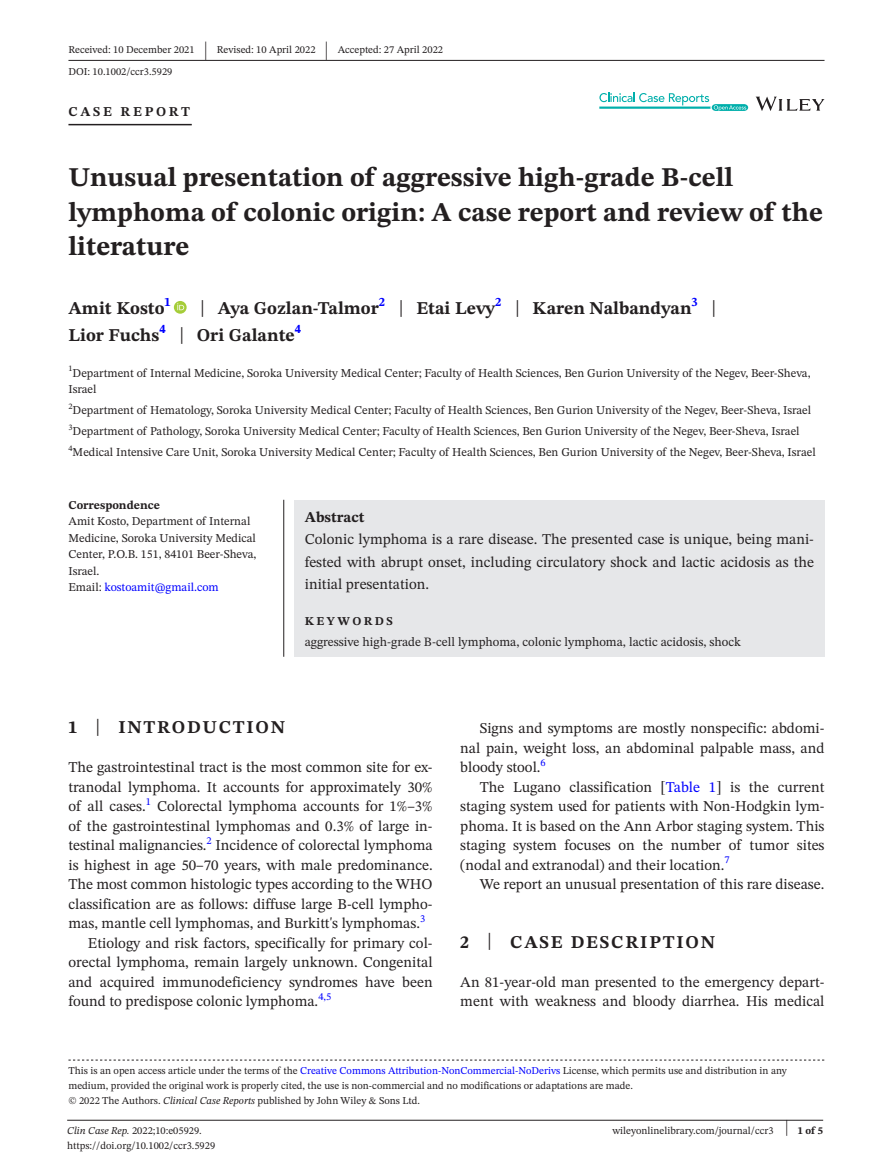
<style>
.page{position:relative;width:893px;height:1174px;background:#fff}
.page>*{position:absolute;margin:0;border:0;box-sizing:border-box;transform-origin:0 0}
.t1{font:700 27px/34.5px "STIX Two Text";color:#231f20}
.t2{font:25.65px "STIX Two Text";color:#231f20;scale:.49 1}
.t3{font:700 18px/27px "STIX Two Text";color:#231f20}
.t4{font:700 18px "STIX Two Text";letter-spacing:.1em;color:#231f20}
.t5{font:15px/19.5px "STIX Two Text";color:#231f20;text-align:justify}
.t6{font:700 15px "STIX Two Text";color:#231f20}
.t7{font:700 13.5px "STIX Two Text";letter-spacing:.2em;color:#231f20}
.t8{font:12.75px "STIX Two Text";color:#231f20}
.t9{font:12px/16.5px "STIX Two Text";color:#231f20}
.t10{font:700 12px "STIX Two Text";color:#231f20}
.t11{font:700 12px "STIX Two Text";letter-spacing:.2em;color:#231f20}
.t12{font:10.5px/15px "STIX Two Text";color:#231f20}
.t13{font:10.5px "STIX Two Text";color:#00f}
.t14{font:700 10.5px "STIX Two Text";color:#231f20}
.t15{font:8.4px "STIX Two Text";color:#231f20}
.s1{font-weight:400;font-size:23.4px}
.s2{color:#00f}
.s3{font-weight:400;font-size:23.7px}
.s4{font-style:italic}
.s5{font-weight:400;font-size:22.2px}
</style>
<div class="page">
<hr style="left:67px;top:1119px;width:756px;height:1px;background:#231f20">
<svg style="left:756px;top:97px;width:68px;height:14px"></svg>
<svg style="left:599px;top:93px;width:149px;height:18px"></svg>
<hr style="left:68px;top:60px;width:756px;height:1px;background:#231f20">
<hr style="left:68px;top:124px;width:124px;height:1px;background:#231f20">
<svg style="left:174px;top:301px;width:13px;height:13px"></svg>
<svg style="left:177px;top:303px;width:7px;height:7px"></svg>
<svg style="left:68px;top:1059px;width:756px;height:1px"></svg>
<div style="left:294px;top:500px;width:530px;height:157px;background:#e6e7e9"></div>
<hr style="left:283px;top:500px;width:1px;height:157px;background:#231f20">
<p class="t12" style="left:68px;top:42px;width:128px">Received: 10 December 2021</p>
<h2 class="t2" style="left:204px;top:32px;width:8px">|</h2>
<p class="t12" style="left:217px;top:42px;width:100px">Revised: 10 April 2022</p>
<h2 class="t2" style="left:325px;top:32px;width:8px">|</h2>
<p class="t12" style="left:338px;top:42px;width:107px">Accepted: 27 April 2022</p>
<p class="t12" style="left:68px;top:64px;width:105px">DOI: 10.1002/ccr3.5929</p>
<p class="t7" style="left:68px;top:101px;width:123px">CASE REPORT</p>
<h1 class="t1" style="left:68px;top:161px;width:756px">Unusual presentation of aggressive high-grade B-cell lymphoma of colonic origin: A case report and review of the literature</h1>
<p class="t3" style="left:68px;top:295px;width:649px;text-indent:132px"><span class="s1">|</span> Aya Gozlan-Talmor<sup>2</sup> <span class="s1">|</span> Etai Levy<sup>2</sup> <span class="s1">|</span> Karen Nalbandyan<sup>3</sup> <span class="s1">|<br></span>Lior Fuchs<sup>4</sup> <span class="s1">|</span> Ori Galante<sup>4</sup></p>
<p class="t9" style="left:68px;top:364px;width:744px"><sup>1</sup>Department of Internal Medicine, Soroka University Medical Center; Faculty of Health Sciences, Ben Gurion University of the Negev, Beer-Sheva,<br>Israel</p>
<p class="t15" style="left:68px;top:400px;width:6px">2</p>
<p class="t9" style="left:73px;top:402px;width:740px">Department of Hematology, Soroka University Medical Center; Faculty of Health Sciences, Ben Gurion University of the Negev, Beer-Sheva, Israel</p>
<p class="t15" style="left:68px;top:421px;width:6px">3</p>
<p class="t9" style="left:73px;top:423px;width:728px">Department of Pathology, Soroka University Medical Center; Faculty of Health Sciences, Ben Gurion University of the Negev, Beer-Sheva, Israel</p>
<p class="t15" style="left:68px;top:442px;width:6px">4</p>
<p class="t9" style="left:73px;top:444px;width:745px">Medical Intensive Care Unit, Soroka University Medical Center; Faculty of Health Sciences, Ben Gurion University of the Negev, Beer-Sheva, Israel</p>
<p class="t3" style="left:68px;top:295px;width:104px">Amit Kosto<sup>1</sup></p>
<p class="t10" style="left:68px;top:496px;width:93px">Correspondence</p>
<p class="t9" style="left:68px;top:513px;width:190px">Amit Kosto, Department of Internal<br>Medicine, Soroka University Medical<br>Center, P.O.B. 151, 84101 Beer-Sheva,<br>Israel.<br>Email: <span class="s2">kostoamit@gmail.com</span></p>
<p class="t6" style="left:305px;top:506px;width:61px">Abstract</p>
<p class="t5" style="left:305px;top:528px;width:511px;line-height:22.5px">Colonic lymphoma is a rare disease. The presented case is unique, being mani&shy;fested with abrupt onset, including circulatory shock and lactic acidosis as the initial presentation.</p>
<p class="t11" style="left:305px;top:612px;width:90px">KEYWORDS</p>
<p class="t8" style="left:305px;top:633px;width:438px">aggressive high-grade B-cell lymphoma, colonic lymphoma, lactic acidosis, shock</p>
<p class="t4" style="left:68px;top:714px;width:218px">1 <span class="s3">|</span> INTRODUCTION</p>
<p class="t5" style="left:68px;top:757px;width:366px">The gastrointestinal tract is the most common site for ex&shy;tranodal lymphoma. It accounts for approximately 30% of all cases.</p>
<p class="t13" style="left:146px;top:793px;width:7px">1</p>
<p class="t5" style="left:68px;top:796px;width:366px;text-indent:89px">Colorectal lymphoma accounts for 1%–3% of the gastrointestinal lymphomas and 0.3% of large in&shy;testinal malignancies.</p>
<p class="t13" style="left:207px;top:832px;width:7px">2</p>
<p class="t5" style="left:68px;top:835px;width:366px;text-indent:147px">Incidence of colorectal lymphoma is highest in age 50–70 years, with male predominance.<br>The most common histologic types according to the WHO classification are as follows: diffuse large B-cell lympho&shy;mas, mantle cell lymphomas, and Burkitt's lymphomas.</p>
<p class="t13" style="left:420px;top:910px;width:7px">3</p>
<p class="t5" style="left:68px;top:933px;width:366px;text-indent:20px">Etiology and risk factors, specifically for primary col&shy;orectal lymphoma, remain largely unknown. Congenital and acquired immunodeficiency syndromes have been found to predispose colonic lymphoma.</p>
<p class="t13" style="left:318px;top:988px;width:14px">4,5</p>
<p class="t5" style="left:460px;top:718px;width:366px;text-indent:20px">Signs and symptoms are mostly nonspecific: abdomi&shy;nal pain, weight loss, an abdominal palpable mass, and bloody stool.</p>
<p class="t13" style="left:541px;top:754px;width:7px">6</p>
<p class="t5" style="left:460px;top:777px;width:366px;text-indent:20px">The Lugano classification [<span class="s2">Table 1</span>] is the current staging system used for patients with Non-Hodgkin lym&shy;phoma. It is based on the Ann Arbor staging system. This staging system focuses on the number of tumor sites (nodal and extranodal) and their location.</p>
<p class="t13" style="left:724px;top:852px;width:7px">7</p>
<p class="t5" style="left:480px;top:874px;width:346px">We report an unusual presentation of this rare disease.</p>
<p class="t4" style="left:460px;top:929px;width:256px">2 <span class="s3">|</span> CASE DESCRIPTION</p>
<p class="t5" style="left:460px;top:972px;width:366px">An 81-year-old man presented to the emergency depart&shy;ment with weakness and bloody diarrhea. His medical</p>
<p class="t12" style="left:68px;top:1063px;width:720px">This is an open access article under the terms of the <span class="s2">Creative Commons Attribution-NonCommercial-NoDerivs</span> License, which permits use and distribution in any medium, provided the original work is properly cited, the use is non-commercial and no modifications or adaptations are made.<br>© 2022 The Authors. <span class="s4">Clinical Case Reports</span> published by John Wiley &amp; Sons Ltd.</p>
<p class="t12" style="left:67px;top:1123px;width:136px"><span class="s4">Clin Case Rep.</span> 2022;10:e05929.</p>
<p class="t14" style="left:785px;top:1123px;width:39px"><span class="s5">|</span> 1 of 5</p>
<p class="t12" style="left:67px;top:1138px;width:150px">https://doi.org/10.1002/ccr3.5929</p>
<p class="t12" style="left:612px;top:1123px;width:163px">wileyonlinelibrary.com/journal/ccr3</p>
</div>
